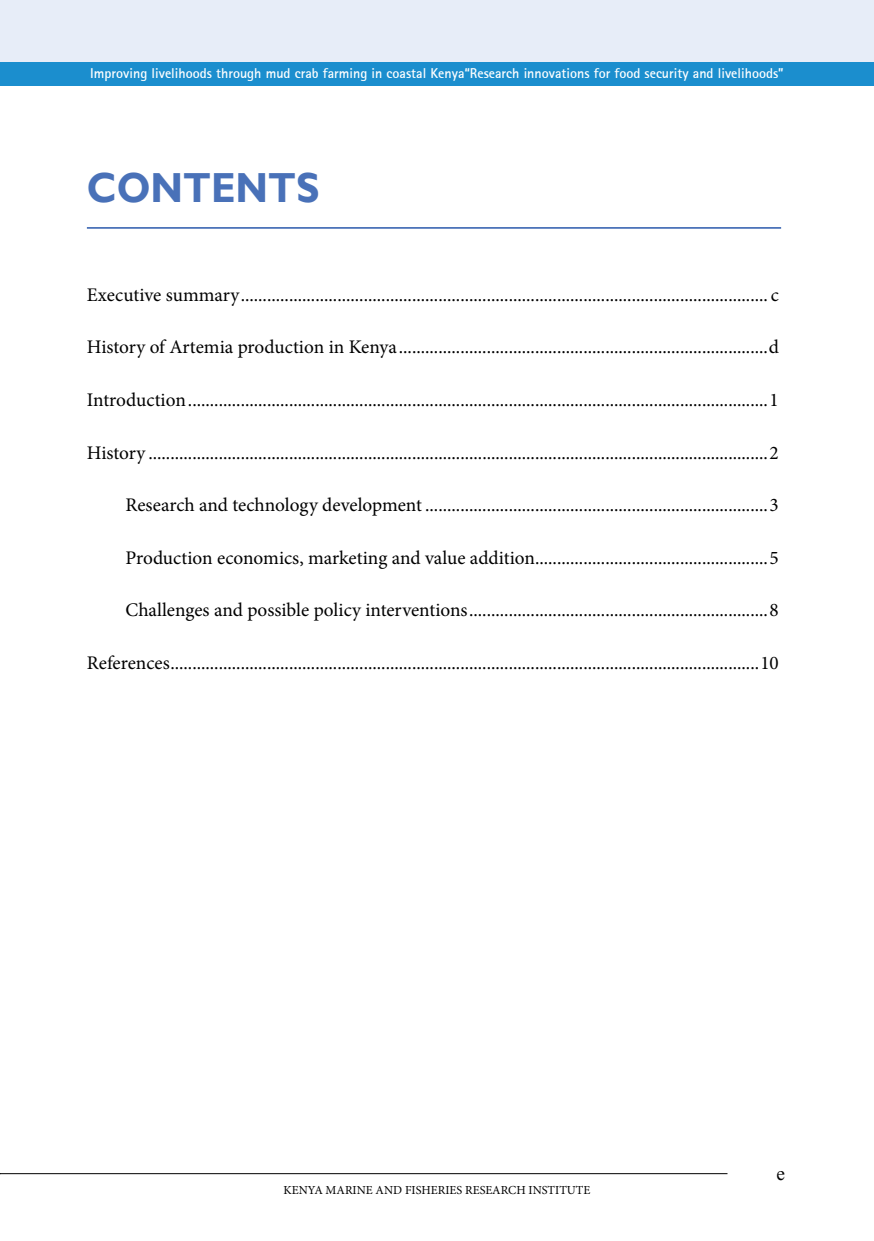
<style>
.page{position:relative;width:874px;height:1241px;background:#fff}
.page>*{position:absolute;margin:0;border:0;box-sizing:border-box;transform-origin:0 0}
.t1{font:700 42px "Gill Sans";color:#4971b8;scale:.92 1}
.t2{font:19.25px "Minion Pro";color:#000}
.t3{font:19.25px "Times New Roman";color:#000}
.t4{font:700 14px "Rotis Sans Serif";color:#fff}
.t5{font:12.25px "Minion Pro";color:#000}
</style>
<div class="page">
<div style="left:0;top:62px;width:873px;height:24px;background:#1b8ece"></div>
<div style="left:0;top:0;width:873px;height:62px;background:#e7edf8"></div>
<hr style="left:0;top:1172px;width:727px;height:1px;background:#000">
<hr style="left:87px;top:227px;width:693px;height:2px;background:#4971b8">
<p class="t4" style="left:90px;top:64px;width:694px">Improving livelihoods through mud crab farming in coastal Kenya“Research innovations for food security and livelihoods”</p>
<h1 class="t1" style="left:87px;top:163px;width:254px">CONTENTS</h1>
<p class="t2" style="left:87px;top:282px;width:693px">Executive summary........................................................................................................................ c</p>
<p class="t2" style="left:87px;top:334px;width:693px">History of Artemia production in Kenya....................................................................................d</p>
<p class="t2" style="left:87px;top:387px;width:693px">Introduction....................................................................................................................................1</p>
<p class="t2" style="left:87px;top:439px;width:693px">History .............................................................................................................................................2</p>
<p class="t2" style="left:125px;top:492px;width:654px">Research and technology development ..............................................................................3</p>
<p class="t2" style="left:125px;top:544px;width:654px">Production economics, marketing and value addition.....................................................5</p>
<p class="t2" style="left:125px;top:597px;width:654px">Challenges and possible policy interventions....................................................................8</p>
<p class="t2" style="left:87px;top:649px;width:693px">References......................................................................................................................................10</p>
<p class="t5" style="left:283px;top:1181px;width:308px">KENYA MARINE AND FISHERIES RESEARCH INSTITUTE</p>
<p class="t3" style="left:776px;top:1160px;width:10px">e</p>
</div>
